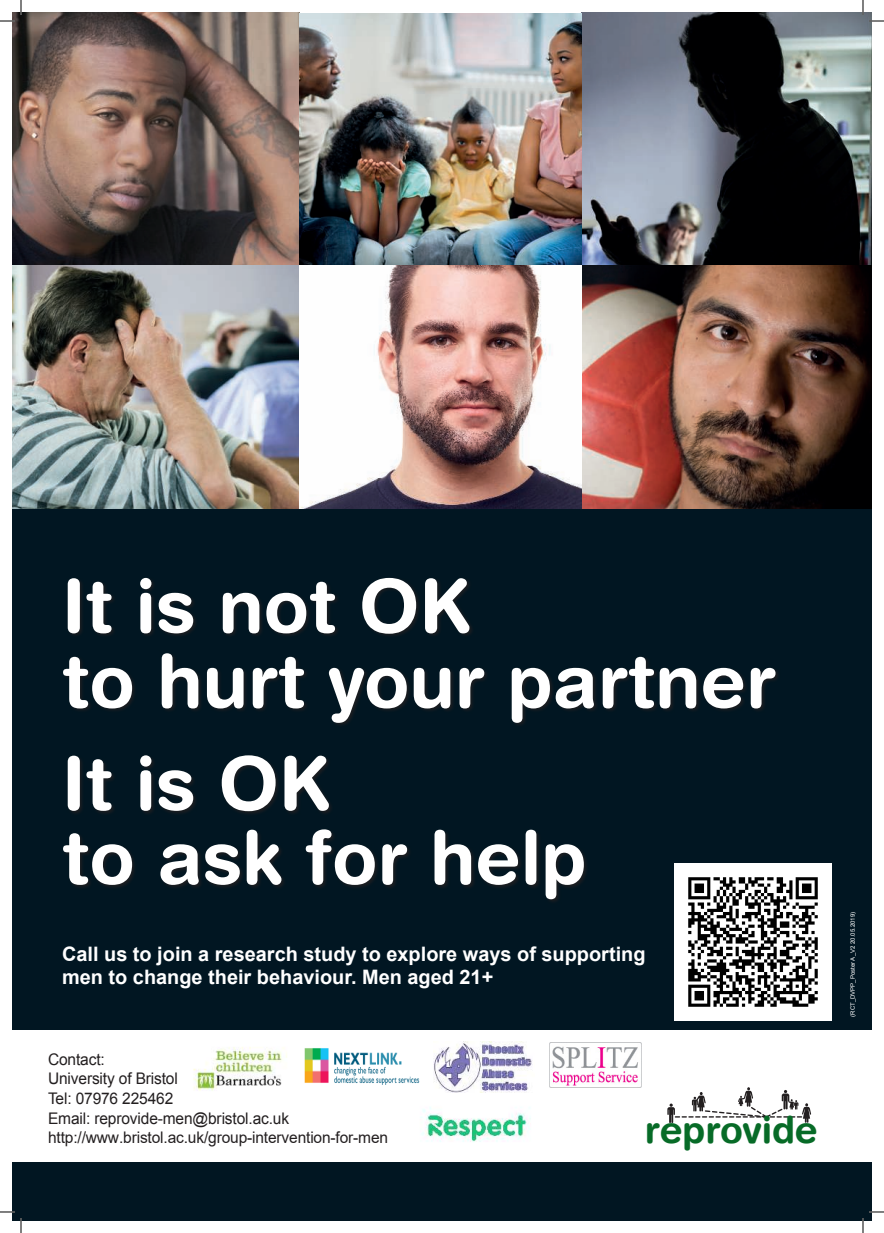
<style>
.page{position:relative;width:884px;height:1233px;background:#fff}
.page>*{position:absolute;margin:0;border:0;box-sizing:border-box;transform-origin:0 0}
.t1{font:700 74px/75px "Helvetica Rounded LT";color:#fff}
.t2{font:700 37.4px "Helvetica Rounded LT";color:#076b27}
.t3{font:700 19.9px/23px "Arial";color:#fff}
.t4{font:16px/19.7px "Arial";letter-spacing:-.01em;color:#231f20}
.t5{font:6px "Arial";color:#fff}
.s1{font-style:inherit}
</style>
<div class="page">
<div style="left:12px;top:492px;width:859px;height:728px;background:#011622"></div>
<div style="left:12px;top:1030px;width:859px;height:11px;background:#fff"></div>
<div style="left:12px;top:1041px;width:859px;height:120px;background:#fff"></div>
<svg style="left:667px;top:1087px;width:144px;height:36px"></svg>
<div style="left:62px;top:577px;width:719px;height:327px;background:#231f20;opacity:.75"></div>
<img style="left:12px;top:12px;width:859px;height:497px">
<svg style="left:0;top:1211px;width:15px;height:1px"></svg>
<svg style="left:869px;top:1211px;width:15px;height:1px"></svg>
<svg style="left:0;top:0;width:22px;height:22px"></svg>
<svg style="left:20px;top:1218px;width:2px;height:15px"></svg>
<svg style="left:862px;top:0;width:22px;height:22px"></svg>
<svg style="left:862px;top:1218px;width:2px;height:15px"></svg>
<img style="left:434px;top:1042px;width:99px;height:50px">
<img style="left:298px;top:1038px;width:126px;height:47px">
<img style="left:549px;top:1042px;width:92px;height:46px">
<img style="left:674px;top:863px;width:157px;height:157px">
<img style="left:182px;top:1036px;width:115px;height:55px">
<img style="left:420px;top:1107px;width:111px;height:35px">
<h1 class="t1" style="left:62px;top:575px;width:715px">It is not OK<br>to hurt your partner</h1>
<h1 class="t1" style="left:62px;top:753px;width:526px;line-height:74px">It is OK<br>to ask for help</h1>
<p class="t3" style="left:62px;top:944px;width:585px">Call us to join a research study to explore ways of supporting men to change their behaviour. Men aged 21+</p>
<p class="t4" style="left:48px;top:1050px;width:342px">Contact:<br>University of Bristol<br>Tel: 07976 225462<br>Email: reprovide-men@bristol.ac.uk http://www.bristol.ac.uk/group-intervention-for-men</p>
<h2 class="t2" style="left:645px;top:1115px;width:174px">reprovide</h2>
<p class="t5" style="left:851px;top:1016px;width:106px;rotate:-90deg">(RCT_DVPP_Poster A_V<span class="s1">2 20</span>.0<span class="s1">5</span>.2019)</p>
</div>
